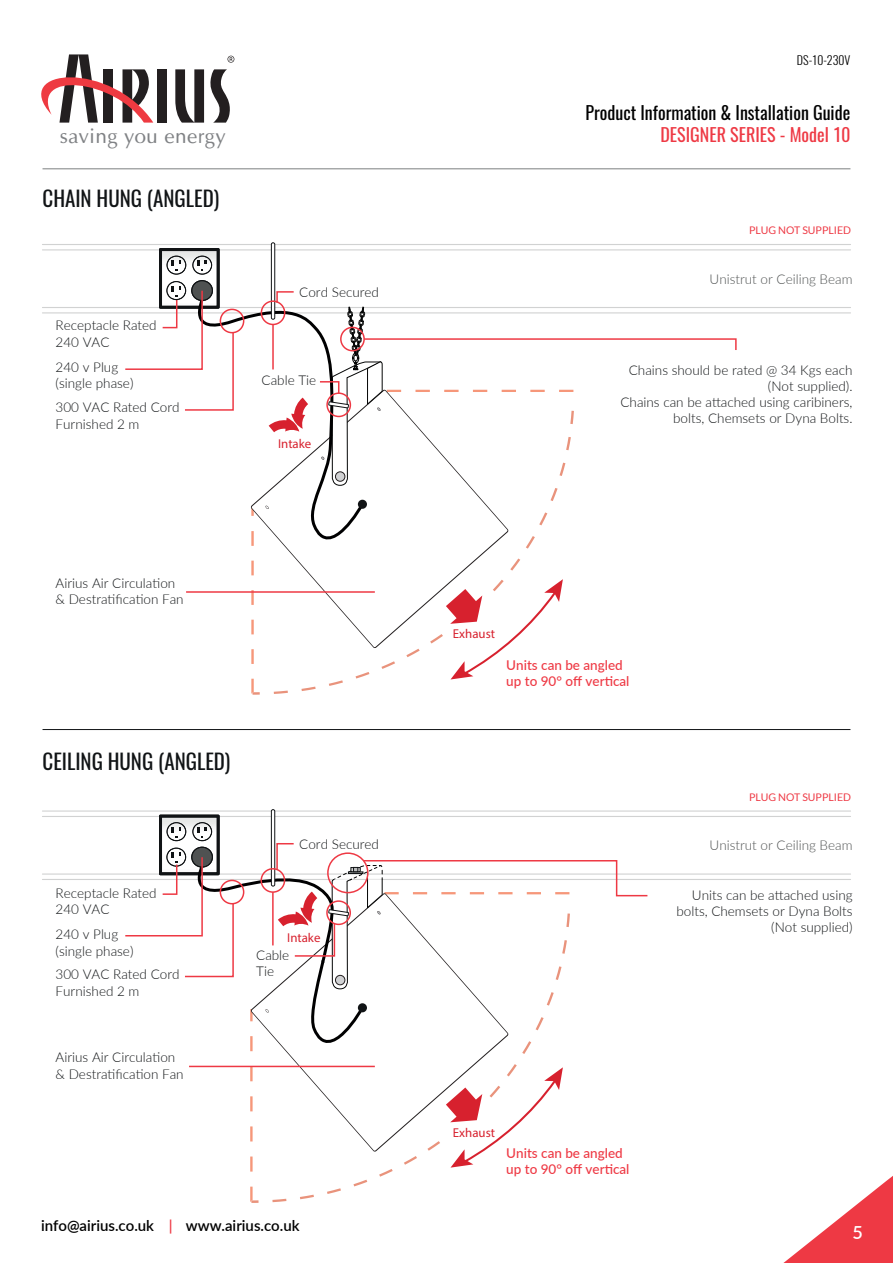
<style>
.page{position:relative;width:893px;height:1263px;background:#fff}
.page>*{position:absolute;margin:0;border:0;box-sizing:border-box;transform-origin:0 0}
.t1{font:21px "Oswald";color:#111416}
.t2{font:20.55px "Optima";letter-spacing:.02em;color:#808285}
.t3{font:18px "Oswald";color:#000001}
.t4{font:18px "Oswald";color:#ee3944}
.t5{font:600 18px "Lato";color:#fff}
.t6{font:600 15px "Lato";color:#000001}
.t7{font:300 13.5px/16.2px "Lato";color:#111416}
.t8{font:500 13.5px/16.2px "Lato";color:#ee3944}
.t9{font:300 13.5px "Lato";color:#4f5252}
.t10{font:12.9px "Myriad Pro";color:#d7212e}
.t11{font:300 12px "Oswald";color:#000001}
.t12{font:10.5px "Lato";color:#ee3944}
.s1{color:#ee3944}
</style>
<div class="page">
<svg style="left:783px;top:1176px;width:110px;height:87px"></svg>
<hr style="left:43px;top:168px;width:807px;height:1px;background:#7c7f81">
<div style="left:157px;top:69px;width:9px;height:54px;background:#231f20"></div>
<svg style="left:175px;top:69px;width:55px;height:54px"></svg>
<svg style="left:41px;top:54px;width:112px;height:69px"></svg>
<svg style="left:227px;top:56px;width:7px;height:7px"></svg>
<svg style="left:253px;top:488px;width:305px;height:207px"></svg>
<svg style="left:251px;top:648px;width:3px;height:45px"></svg>
<hr style="left:42px;top:249px;width:809px;height:1px;background:#d1d2d2">
<hr style="left:42px;top:312px;width:809px;height:1px;background:#d1d2d2">
<hr style="left:42px;top:244px;width:809px;height:1px;background:#d1d2d2">
<hr style="left:42px;top:307px;width:809px;height:1px;background:#d1d2d2">
<svg style="left:251px;top:486px;width:257px;height:162px"></svg>
<svg style="left:235px;top:297px;width:130px;height:270px"></svg>
<div style="left:358px;top:500px;width:9px;height:9px;background:#111416;border-radius:50%"></div>
<svg style="left:269px;top:398px;width:39px;height:34px"></svg>
<div style="left:220px;top:309px;width:24px;height:24px;border:2px solid #ee3944;border-radius:50%"></div>
<svg style="left:124px;top:248px;width:111px;height:163px"></svg>
<svg style="left:318px;top:307px;width:419px;height:179px"></svg>
<div style="left:326px;top:392px;width:25px;height:25px;border:2px solid #ee3944;border-radius:50%"></div>
<svg style="left:446px;top:579px;width:117px;height:100px"></svg>
<svg style="left:276px;top:291px;width:19px;height:13px"></svg>
<div style="left:271px;top:242px;width:4px;height:78px;border:1px solid #111416;border-radius:2px"></div>
<div style="left:261px;top:300px;width:24px;height:25px;border:2px solid #ee3944;border-radius:50%"></div>
<hr style="left:272px;top:324px;width:2px;height:45px;background:#ee3944">
<hr style="left:186px;top:591px;width:189px;height:2px;background:#ee3944">
<hr style="left:43px;top:729px;width:807px;height:1px;background:#111416">
<hr style="left:42px;top:816px;width:809px;height:1px;background:#d1d2d2">
<hr style="left:42px;top:879px;width:809px;height:1px;background:#d1d2d2">
<hr style="left:42px;top:810px;width:809px;height:2px;background:#d1d2d2">
<hr style="left:42px;top:873px;width:809px;height:2px;background:#d1d2d2">
<div style="left:271px;top:809px;width:4px;height:77px;border:1px solid #111416;border-radius:2px"></div>
<svg style="left:124px;top:815px;width:525px;height:388px"></svg>
<p class="t11" style="left:797px;top:54px;width:55px">DS-10-230V</p>
<h3 class="t3" style="left:585px;top:106px;width:266px">Product Information &amp; Installation Guide</h3>
<h2 class="t2" style="left:60px;top:128px;width:167px">saving you energy</h2>
<h3 class="t4" style="left:660px;top:127px;width:191px">DESIGNER SERIES - Model 10</h3>
<h1 class="t1" style="left:43px;top:190px;width:178px">CHAIN HUNG (ANGLED)</h1>
<p class="t7" style="left:56px;top:318px;width:103px">Receptacle Rated<br>240 VAC</p>
<p class="t7" style="left:56px;top:359px;width:79px">240 v Plug (single phase)</p>
<p class="t7" style="left:56px;top:400px;width:125px">300 VAC Rated Cord<br>Furnished 2 m</p>
<p class="t7" style="left:299px;top:285px;width:81px">Cord Secured</p>
<p class="t12" style="left:749px;top:226px;width:103px">PLUG NOT SUPPLIED</p>
<p class="t9" style="left:709px;top:269px;width:145px">Unistrut or Ceiling Beam</p>
<p class="t7" style="left:262px;top:373px;width:56px">Cable Tie</p>
<p class="t7" style="left:620px;top:363px;width:234px;text-align:right">Chains should be rated @ 34 Kgs each (Not supplied).<br>Chains can be a琀琀ached using caribiners, bolts, Chemsets or Dyna Bolts.</p>
<p class="t10" style="left:278px;top:439px;width:35px">Intake</p>
<p class="t7" style="left:56px;top:574px;width:130px">Airius Air Circula琀椀on &amp; Destra琀椀fica琀椀on Fan</p>
<h1 class="t1" style="left:43px;top:753px;width:189px">CEILING HUNG (ANGLED)</h1>
<p class="t7" style="left:56px;top:885px;width:103px">Receptacle Rated<br>240 VAC</p>
<p class="t7" style="left:56px;top:926px;width:79px">240 v Plug (single phase)</p>
<p class="t7" style="left:56px;top:967px;width:125px">300 VAC Rated Cord<br>Furnished 2 m</p>
<p class="t7" style="left:56px;top:1049px;width:130px">Airius Air Circula琀椀on &amp; Destra琀椀fica琀椀on Fan</p>
<p class="t7" style="left:299px;top:837px;width:81px">Cord Secured</p>
<p class="t10" style="left:287px;top:933px;width:35px">Intake</p>
<p class="t7" style="left:256px;top:948px;width:35px">Cable<br>Tie</p>
<p class="t10" style="left:453px;top:629px;width:44px">Exhaust</p>
<p class="t8" style="left:506px;top:658px;width:125px">Units can be angled up to 90° off ver琀椀cal</p>
<p class="t12" style="left:749px;top:792px;width:103px">PLUG NOT SUPPLIED</p>
<p class="t9" style="left:709px;top:836px;width:145px">Unistrut or Ceiling Beam</p>
<p class="t7" style="left:676px;top:886px;width:178px;text-align:right">Units can be a琀琀ached using bolts, Chemsets or Dyna Bolts (Not supplied)</p>
<p class="t10" style="left:453px;top:1127px;width:44px">Exhaust</p>
<p class="t8" style="left:506px;top:1146px;width:125px">Units can be angled up to 90° off ver琀椀cal</p>
<p class="t6" style="left:41px;top:1219px;width:260px">info@airius.co.uk <span class="s1">|</span> www.airius.co.uk</p>
<h3 class="t5" style="left:853px;top:1225px;width:12px">5</h3>
</div>
